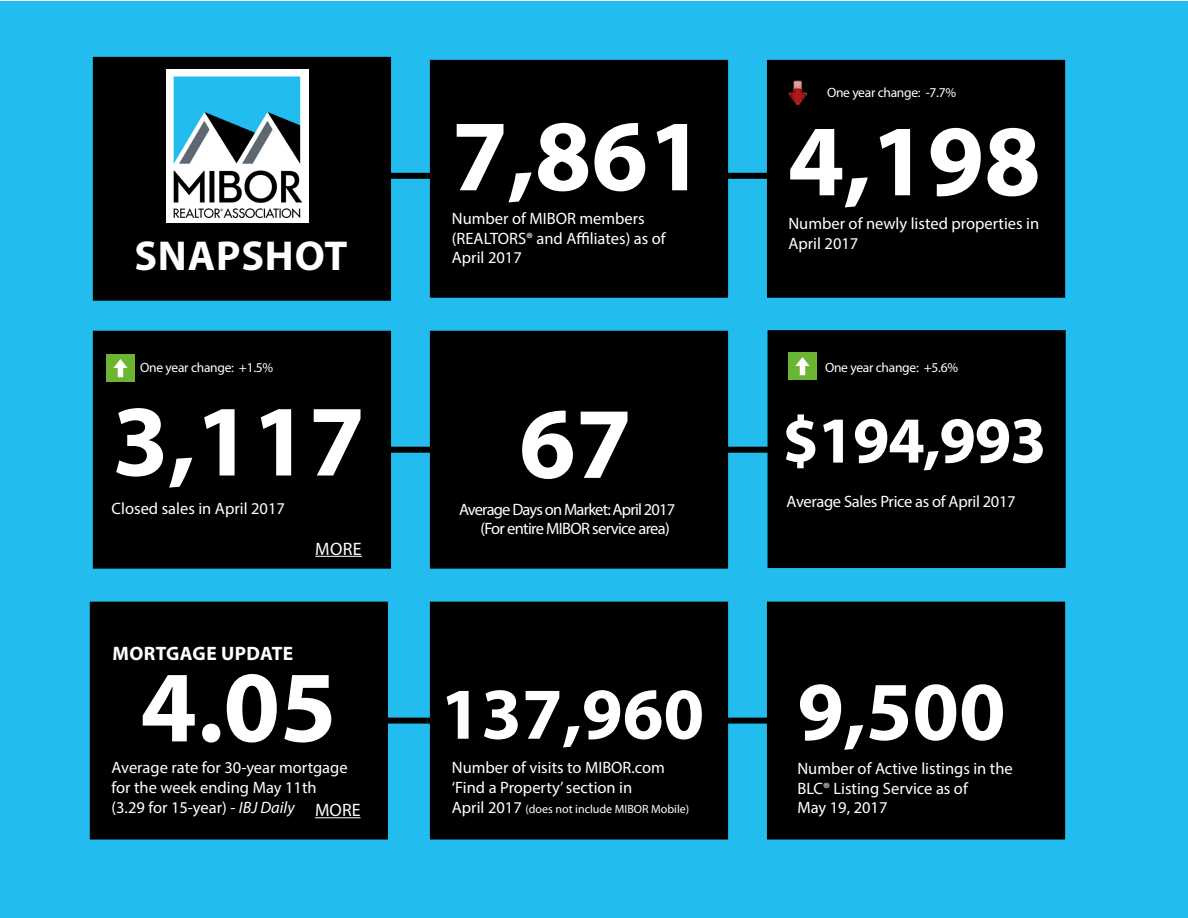
<style>
.page{position:relative;width:1188px;height:918px;background:#fff}
.page>*{position:absolute;margin:0;border:0;box-sizing:border-box;transform-origin:0 0}
.t1{font:700 102px "Myriad Pro";color:#fff}
.t2{font:700 84px "Myriad Pro";color:#fff}
.t3{font:700 73.5px "Myriad Pro";color:#fff}
.t4{font:700 66px "Myriad Pro";letter-spacing:-.02em;color:#fff}
.t5{font:700 42px "Myriad Pro";letter-spacing:.02em;color:#fff}
.t6{font:700 19.5px "Myriad Pro";letter-spacing:.02em;color:#fff}
.t7{font:18px "Myriad Pro";color:#fff}
.t8{font:18px "Myriad Pro";color:#fcfcfc}
.t9{font:16.5px/19.8px "Myriad Pro";color:#fff}
.t10{font:16.5px "Myriad Pro";letter-spacing:-.02em;color:#fff}
.t11{font:16.5px "Myriad Pro";letter-spacing:-.05em;color:#fff}
.t12{font:16.5px "Myriad Pro";letter-spacing:-.04em;color:#fff}
.t13{font:13.5px "Myriad Pro";letter-spacing:-.02em;color:#fff}
.t14{font:12px "Myriad Pro";color:#fff}
.s1{font-style:italic}
.s2{font-size:16.5px}
</style>
<div class="page">
<div style="left:1px;top:1px;width:1187px;height:916px;background:#22bcee"></div>
<div style="left:93px;top:331px;width:298px;height:238px;background:#000"></div>
<div style="left:430px;top:331px;width:298px;height:238px;background:#000"></div>
<div style="left:768px;top:330px;width:298px;height:238px;background:#000;border:4px solid #000"></div>
<div style="left:90px;top:602px;width:298px;height:238px;background:#000"></div>
<div style="left:430px;top:602px;width:298px;height:238px;background:#000"></div>
<div style="left:93px;top:718px;width:960px;height:6px;background:#000"></div>
<div style="left:97px;top:447px;width:960px;height:6px;background:#000"></div>
<div style="left:96px;top:173px;width:965px;height:6px;background:#000"></div>
<div style="left:93px;top:57px;width:298px;height:244px;background:#000"></div>
<div style="left:430px;top:60px;width:298px;height:238px;background:#000"></div>
<div style="left:767px;top:602px;width:298px;height:238px;background:#000"></div>
<div style="left:767px;top:60px;width:298px;height:238px;background:#000"></div>
<hr style="left:315px;top:556px;width:47px;height:1px;background:#fff">
<hr style="left:315px;top:817px;width:46px;height:1px;background:#fcfcfc">
<div style="left:166px;top:69px;width:142px;height:154px;background:#fff"></div>
<img style="left:173px;top:76px;width:129px;height:142px">
<img style="left:788px;top:353px;width:29px;height:27px">
<img style="left:788px;top:80px;width:19px;height:25px">
<img style="left:107px;top:355px;width:28px;height:26px">
<p class="t5" style="left:134px;top:229px;width:215px">SNAPSHOT</p>
<p class="t13" style="left:140px;top:359px;width:135px">One year change: +1.5%</p>
<p class="t1" style="left:112px;top:375px;width:254px">3,117</p>
<p class="t9" style="left:112px;top:498px;width:175px">Closed sales in April 2017</p>
<p class="t7" style="left:315px;top:537px;width:48px">MORE</p>
<p class="t6" style="left:113px;top:641px;width:182px">MORTGAGE UPDATE</p>
<p class="t1" style="left:140px;top:641px;width:198px">4.05</p>
<p class="t9" style="left:112px;top:758px;width:238px">Average rate for 30-year mortgage for the week ending May 11th</p>
<p class="t9" style="left:112px;top:797px;width:185px">(3.29 for 15-year) - <span class="s1">IBJ Daily</span></p>
<p class="t8" style="left:315px;top:799px;width:47px">MORE</p>
<p class="t1" style="left:452px;top:89px;width:254px">7,861</p>
<p class="t9" style="left:452px;top:208px;width:194px">Number of MIBOR members</p>
<p class="t9" style="left:452px;top:228px;width:215px">(REALTORS® and Affiliates) as of<br>April 2017</p>
<p class="t1" style="left:519px;top:377px;width:115px">67</p>
<p class="t11" style="left:459px;top:499px;width:218px">Average Days on Market: April 2017</p>
<p class="t12" style="left:480px;top:519px;width:191px">(For entire MIBOR service area)</p>
<p class="t3" style="left:440px;top:666px;width:265px">137,960</p>
<p class="t9" style="left:452px;top:758px;width:215px">Number of visits to MIBOR.com</p>
<p class="t9" style="left:452px;top:777px;width:182px">‘Find a Property’ section in</p>
<p class="t14" style="left:452px;top:801px;width:239px"><span class="s2">April 2017</span> (does not include MIBOR Mobile)</p>
<p class="t13" style="left:827px;top:84px;width:131px">One year change: -7.7%</p>
<p class="t1" style="left:788px;top:94px;width:254px">4,198</p>
<p class="t9" style="left:788px;top:214px;width:252px">Number of newly listed properties in<br>April 2017</p>
<p class="t13" style="left:825px;top:359px;width:135px">One year change: +5.6%</p>
<p class="t4" style="left:782px;top:397px;width:266px">$194,993</p>
<p class="t10" style="left:787px;top:492px;width:231px">Average Sales Price as of April 2017</p>
<p class="t2" style="left:797px;top:657px;width:210px">9,500</p>
<p class="t9" style="left:797px;top:758px;width:217px">Number of Active listings in the</p>
<p class="t9" style="left:797px;top:778px;width:172px">BLC® Listing Service as of<br>May 19, 2017</p>
</div>
